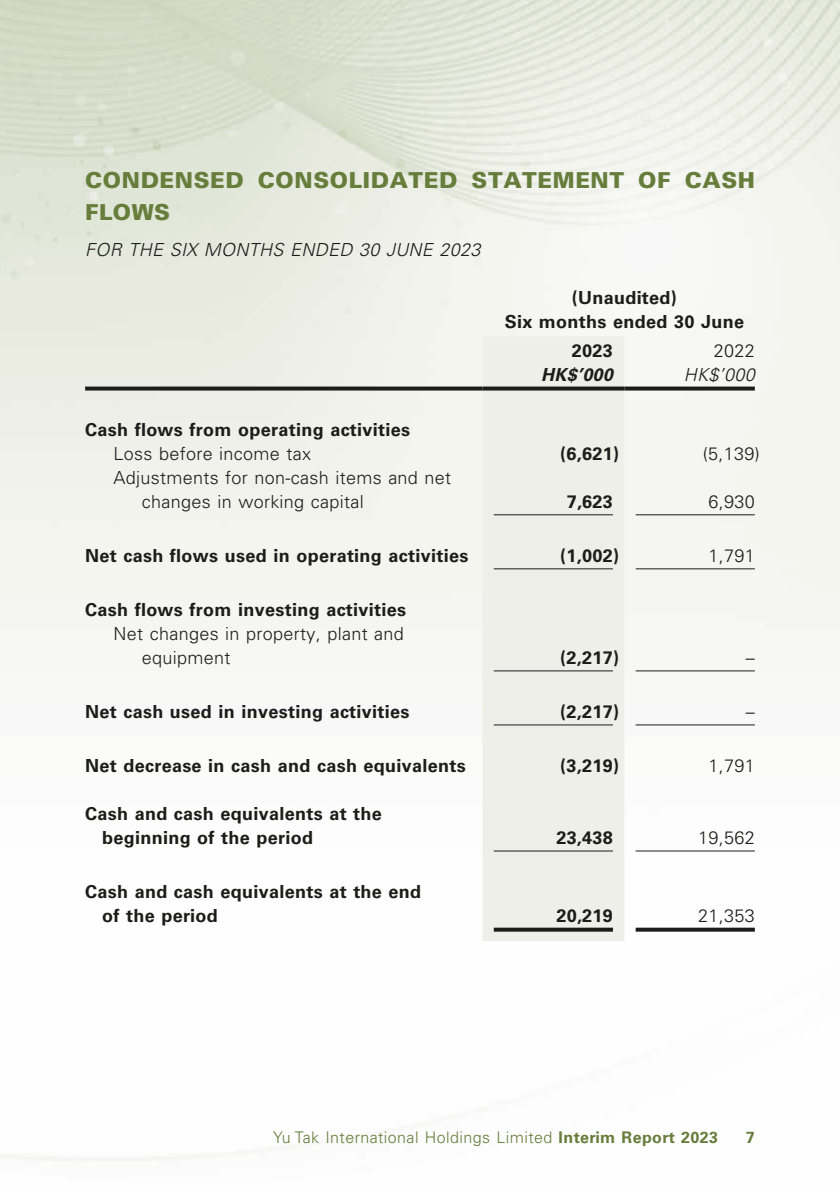
<style>
.page{position:relative;width:840px;height:1191px;background:#fff}
.page>*{position:absolute;margin:0;border:0;box-sizing:border-box;transform-origin:0 0}
.t1{font:900 22px/32px "Univers LT Std";letter-spacing:.025em;color:#667d3b}
.t2{font:700 18px/24px "Univers LT Std";letter-spacing:.015em;color:#1c1c1b}
.t3{font:300 18px/24px "Univers LT Std";letter-spacing:.015em;color:#1c1c1b}
.t4{font:italic 300 18px "Univers LT Std";letter-spacing:.015em;color:#1c1c1b}
.t5{font:italic 700 18px "Univers LT Std";color:#1c1c1b}
.t6{font:300 16px "Univers LT Std";letter-spacing:.025em;color:#667d3b}
.t7{font:700 16px "Univers LT Std";color:#667d3b}
.s1{font-weight:700}
</style>
<div class="page">
<img style="left:0;top:0;width:839px;height:1162px">
<div style="left:482px;top:336px;width:142px;height:605px;background:#edefe8"></div>
<svg style="left:85px;top:386px;width:397px;height:4px;background:#383937"></svg>
<svg style="left:482px;top:386px;width:142px;height:4px"></svg>
<svg style="left:624px;top:386px;width:130px;height:4px"></svg>
<hr style="left:493px;top:514px;width:119px;height:1px;background:#1c1c1b">
<hr style="left:635px;top:514px;width:119px;height:1px;background:#1c1c1b">
<hr style="left:493px;top:568px;width:119px;height:1px;background:#1c1c1b">
<hr style="left:635px;top:568px;width:119px;height:1px;background:#1c1c1b">
<hr style="left:493px;top:670px;width:119px;height:1px;background:#1c1c1b">
<hr style="left:635px;top:670px;width:119px;height:1px;background:#1c1c1b">
<hr style="left:493px;top:724px;width:119px;height:1px;background:#1c1c1b">
<hr style="left:635px;top:724px;width:119px;height:1px;background:#1c1c1b">
<hr style="left:493px;top:850px;width:119px;height:1px;background:#1c1c1b">
<hr style="left:635px;top:850px;width:119px;height:1px;background:#1c1c1b">
<svg style="left:493px;top:927px;width:119px;height:4px"></svg>
<svg style="left:635px;top:927px;width:119px;height:4px"></svg>
<p class="t1" style="left:85px;top:164px;width:671px">CONDENSED CONSOLIDATED STATEMENT OF CASH<br>FLOWS</p>
<p class="t4" style="left:85px;top:238px;width:397px">FOR THE SIX MONTHS ENDED 30 JUNE 2023</p>
<p class="t2" style="left:504px;top:285px;width:241px;text-align:center">(Unaudited)<br>Six months ended 30 June</p>
<p class="t2" style="left:571px;top:339px;width:42px">2023</p>
<p class="t3" style="left:713px;top:339px;width:42px">2022</p>
<p class="t5" style="left:540px;top:364px;width:73px">HK$’000</p>
<p class="t4" style="left:683px;top:364px;width:72px">HK$’000</p>
<p class="t2" style="left:85px;top:417px;width:326px">Cash flows from operating activities</p>
<p class="t3" style="left:113px;top:441px;width:199px">Loss before income tax</p>
<p class="t2" style="left:559px;top:441px;width:60px">(6,621)</p>
<p class="t3" style="left:702px;top:441px;width:58px">(5,139)</p>
<p class="t3" style="left:142px;top:465px;width:311px;text-indent:-28px">Adjustments for non-cash items and net changes in working capital</p>
<p class="t2" style="left:566px;top:489px;width:48px">7,623</p>
<p class="t3" style="left:708px;top:489px;width:48px">6,930</p>
<p class="t2" style="left:85px;top:543px;width:384px">Net cash flows used in operating activities</p>
<p class="t2" style="left:559px;top:543px;width:60px">(1,002)</p>
<p class="t3" style="left:708px;top:543px;width:48px">1,791</p>
<p class="t2" style="left:85px;top:597px;width:322px">Cash flows from investing activities</p>
<p class="t3" style="left:142px;top:621px;width:263px;text-indent:-28px">Net changes in property, plant and equipment</p>
<p class="t2" style="left:559px;top:645px;width:60px">(2,217)</p>
<p class="t3" style="left:745px;top:645px;width:10px">–</p>
<p class="t2" style="left:85px;top:699px;width:326px">Net cash used in investing activities</p>
<p class="t2" style="left:559px;top:699px;width:60px">(2,217)</p>
<p class="t3" style="left:745px;top:699px;width:10px">–</p>
<p class="t2" style="left:85px;top:753px;width:382px">Net decrease in cash and cash equivalents</p>
<p class="t2" style="left:559px;top:753px;width:60px">(3,219)</p>
<p class="t3" style="left:708px;top:753px;width:48px">1,791</p>
<p class="t2" style="left:102px;top:801px;width:281px;text-indent:-17px">Cash and cash equivalents at the beginning of the period</p>
<p class="t2" style="left:556px;top:825px;width:58px">23,438</p>
<p class="t3" style="left:697px;top:825px;width:58px">19,562</p>
<p class="t2" style="left:102px;top:879px;width:320px;text-indent:-17px">Cash and cash equivalents at the end of the period</p>
<p class="t2" style="left:556px;top:903px;width:58px">20,219</p>
<p class="t3" style="left:697px;top:903px;width:58px">21,353</p>
<p class="t6" style="left:273px;top:1127px;width:446px">Yu Tak International Holdings Limited <span class="s1">Interim Report 2023</span></p>
<p class="t7" style="left:745px;top:1127px;width:10px">7</p>
</div>
